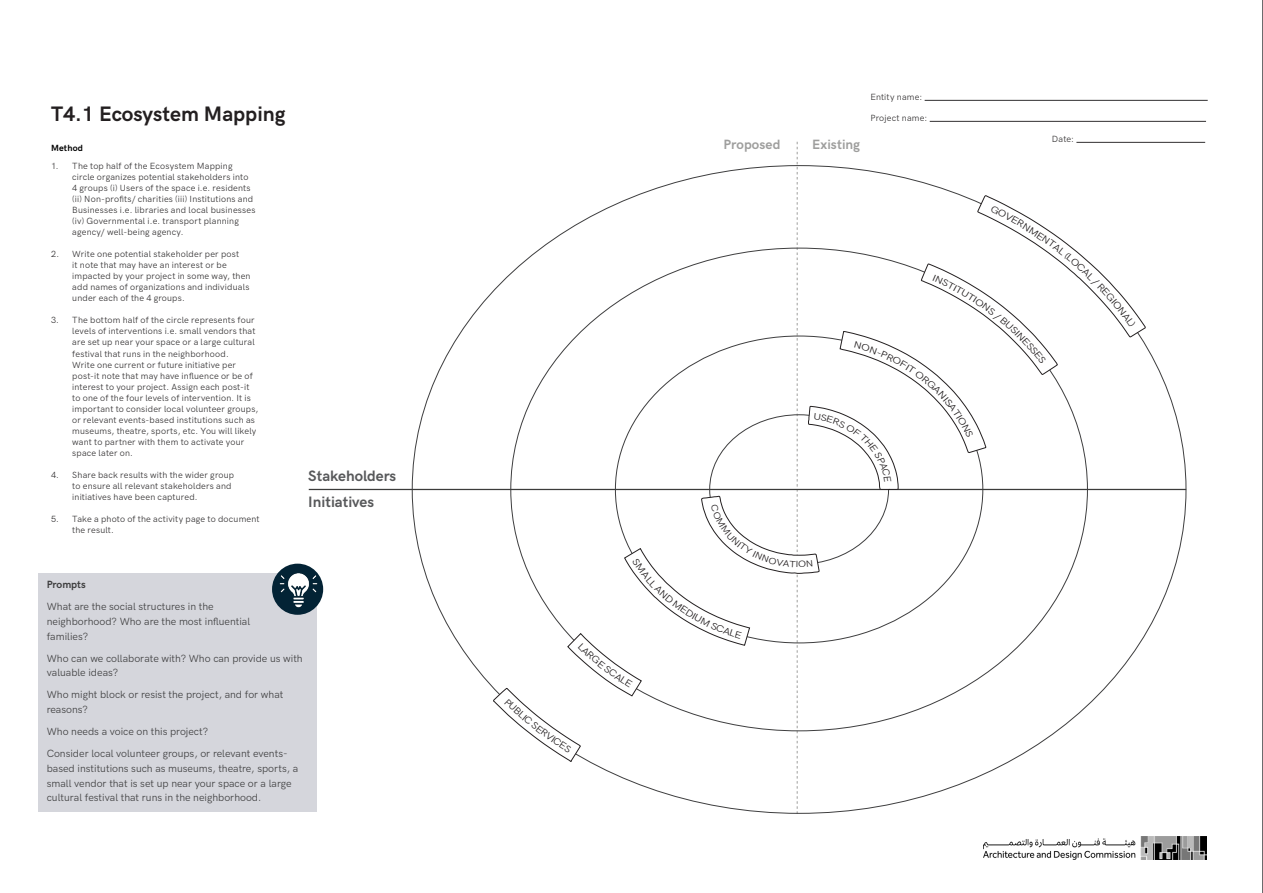
<style>
.page{position:relative;width:1263px;height:893px;background:#fff}
.page>*{position:absolute;margin:0;border:0;box-sizing:border-box;transform-origin:0 0}
.A0_-_TOOLS_HEADING{font:700 21px "HK Grotesk";color:#231f20}
.A0_-_TOOLS_HEADING-2{font:700 15.15px "HK Grotesk";color:#57585a}
.C1_-_CAPTIONS_Reg{font:700 13.5px "HK Grotesk";letter-spacing:.005em;color:#9e9e9d}
.B6_-_KEY_POINT{font:10.5px/14.7px "HK Grotesk";color:#3e3e3f}
.B6_-_KEY_POINT-2{font:700 10.5px "HK Grotesk";color:#3e3e3f}
.C1_-_CAPTIONS_Reg-2{font:9px/11.1px "HK Grotesk";letter-spacing:.02em;color:#312f30}
.C1_-_CAPTIONS_Bold{font:700 9px "HK Grotesk";letter-spacing:.02em;color:#000}
</style>
<div class="page">
<hr style="left:1262px;top:0;width:1px;height:893px;background:#57585a">
<hr style="left:925px;top:100px;width:283px;height:1px;background:#312f30">
<hr style="left:930px;top:121px;width:276px;height:1px;background:#312f30">
<hr style="left:1076px;top:142px;width:129px;height:1px;background:#312f30">
<img style="left:983px;top:837px;width:224px;height:23px">
<hr style="left:309px;top:489px;width:877px;height:1px;background:#3c3c3b">
<div style="left:38px;top:573px;width:279px;height:239px;background:#d5d6dc"></div>
<div style="left:272px;top:564px;width:51px;height:51px;background:#032335;border-radius:50%"></div>
<img style="left:275px;top:570px;width:46px;height:41px">
<svg style="left:493px;top:142px;width:653px;height:672px"></svg>
<p class="A0_-_TOOLS_HEADING" style="left:51px;top:98px;width:236px">T4.1 Ecosystem Mapping</p>
<p class="C1_-_CAPTIONS_Bold" style="left:51px;top:141px;width:33px">Method</p>
<p class="C1_-_CAPTIONS_Reg-2" style="left:72px;top:160px;width:185px;text-indent:-21px">1. The top half of the Ecosystem Mapping circle organizes potential stakeholders into 4 groups (i) Users of the space i.e. residents (ii) Non-profits/ charities (iii) Institutions and Businesses i.e. libraries and local businesses (iv) Governmental i.e. transport planning agency/ well-being agency.</p>
<p class="C1_-_CAPTIONS_Reg-2" style="left:72px;top:248px;width:180px;text-indent:-21px">2. Write one potential stakeholder per post<br>it note that may have an interest or be impacted by your project in some way, then add names of organizations and individuals under each of the 4 groups.</p>
<p class="C1_-_CAPTIONS_Reg-2" style="left:72px;top:314px;width:188px;text-indent:-21px">3. The bottom half of the circle represents four levels of interventions i.e. small vendors that are set up near your space or a large cultural festival that runs in the neighborhood.<br>Write one current or future initiative per post-it note that may have influence or be of interest to your project. Assign each post-it to one of the four levels of intervention. It is important to consider local volunteer groups, or relevant events-based institutions such as museums, theatre, sports, etc. You will likely want to partner with them to activate your space later on.</p>
<p class="C1_-_CAPTIONS_Reg-2" style="left:72px;top:468px;width:163px;text-indent:-21px">4. Share back results with the wider group to ensure all relevant stakeholders and initiatives have been captured.</p>
<p class="C1_-_CAPTIONS_Reg-2" style="left:72px;top:513px;width:189px;text-indent:-21px">5. Take a photo of the activity page to document the result.</p>
<p class="A0_-_TOOLS_HEADING-2" style="left:308px;top:465px;width:90px">Stakeholders</p>
<p class="A0_-_TOOLS_HEADING-2" style="left:308px;top:491px;width:67px">Initiatives</p>
<p class="B6_-_KEY_POINT-2" style="left:47px;top:577px;width:41px">Prompts</p>
<p class="B6_-_KEY_POINT" style="left:47px;top:598px;width:205px">What are the social structures in the neighborhood? Who are the most influential families?</p>
<p class="B6_-_KEY_POINT" style="left:47px;top:650px;width:257px">Who can we collaborate with? Who can provide us with valuable ideas?</p>
<p class="B6_-_KEY_POINT" style="left:47px;top:686px;width:238px">Who might block or resist the project, and for what reasons?</p>
<p class="B6_-_KEY_POINT" style="left:47px;top:723px;width:163px">Who needs a voice on this project?</p>
<p class="B6_-_KEY_POINT" style="left:47px;top:745px;width:253px">Consider local volunteer groups, or relevant events&shy;based institutions such as museums, theatre, sports, a small vendor that is set up near your space or a large cultural festival that runs in the neighborhood.</p>
<p class="C1_-_CAPTIONS_Reg" style="left:723px;top:134px;width:58px">Proposed</p>
<p class="C1_-_CAPTIONS_Reg" style="left:812px;top:134px;width:49px">Existing</p>
<p class="C1_-_CAPTIONS_Reg-2" style="left:870px;top:91px;width:53px">Entity name:</p>
<p class="C1_-_CAPTIONS_Reg-2" style="left:870px;top:112px;width:59px">Project name:</p>
<p class="C1_-_CAPTIONS_Reg-2" style="left:1052px;top:133px;width:24px">Date:</p>
</div>
